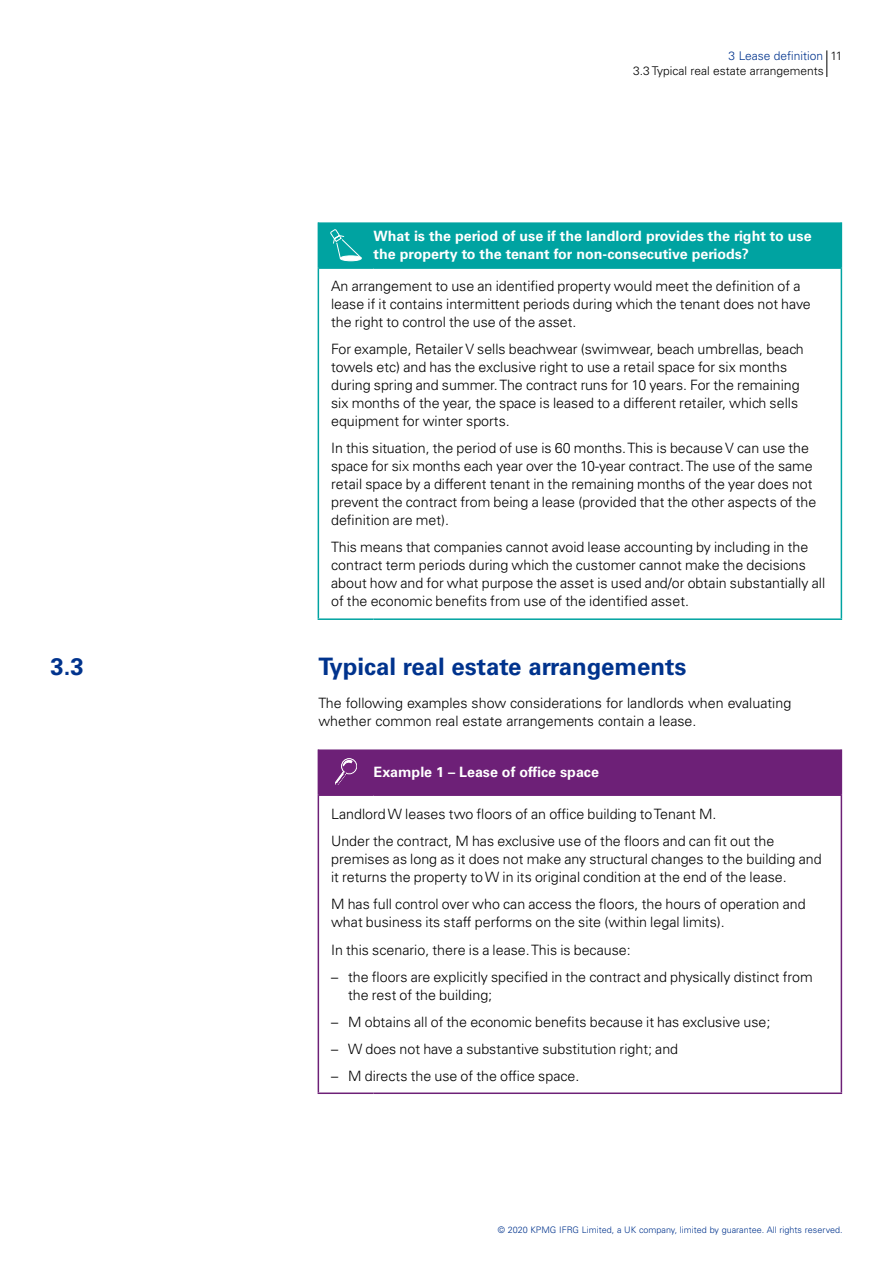
<style>
.page{position:relative;width:893px;height:1263px;background:#fff}
.page>*{position:absolute;margin:0;border:0;box-sizing:border-box;transform-origin:0 0}
.t1{font:700 24px "Univers LT Std";color:#00338d}
.t2{font:300 14.25px/18px "Univers LT Std";color:#000}
.t3{font:700 14.25px/18px "Univers LT Std";color:#fff}
.t4{font:300 12px/15px "Univers LT Std";color:#000}
.t5{font:300 9px "Univers LT Std";color:#00338d}
.s1{color:#00338d}
</style>
<div class="page">
<svg style="left:826px;top:50px;width:1px;height:27px"></svg>
<hr style="left:841px;top:222px;width:1px;height:45px;background:#00a3a1">
<hr style="left:318px;top:267px;width:56px;height:2px;background:#00a3a1">
<hr style="left:318px;top:269px;width:1px;height:349px;background:#00a3a1">
<hr style="left:374px;top:267px;width:468px;height:2px;background:#00a3a1">
<hr style="left:841px;top:269px;width:1px;height:349px;background:#00a3a1">
<hr style="left:318px;top:618px;width:56px;height:2px;background:#00a3a1">
<hr style="left:374px;top:618px;width:468px;height:2px;background:#00a3a1">
<div style="left:318px;top:222px;width:523px;height:46px;background:#00a3a1"></div>
<hr style="left:841px;top:749px;width:1px;height:45px;background:#6d2077">
<hr style="left:318px;top:796px;width:1px;height:296px;background:#6d2077">
<hr style="left:318px;top:794px;width:56px;height:2px;background:#6d2077">
<hr style="left:318px;top:1092px;width:56px;height:2px;background:#6d2077">
<hr style="left:374px;top:1092px;width:468px;height:2px;background:#6d2077">
<hr style="left:374px;top:794px;width:468px;height:2px;background:#6d2077">
<hr style="left:841px;top:796px;width:1px;height:296px;background:#6d2077">
<div style="left:318px;top:749px;width:523px;height:46px;background:#6d2077"></div>
<p class="t4" style="left:633px;top:48px;width:211px;text-indent:95px"><span class="s1">3 Lease definition</span> 11<br>3.3 Typical real estate arrangements</p>
<p class="t3" style="left:374px;top:227px;width:439px">What is the period of use if the landlord provides the right to use the property to the tenant for non-consecutive periods?</p>
<p class="t2" style="left:331px;top:277px;width:481px">An arrangement to use an identified property would meet the definition of a lease if it contains intermittent periods during which the tenant does not have the right to control the use of the asset.</p>
<p class="t2" style="left:331px;top:340px;width:474px">For example, Retailer V sells beachwear (swimwear, beach umbrellas, beach towels etc) and has the exclusive right to use a retail space for six months during spring and summer. The contract runs for 10 years. For the remaining six months of the year, the space is leased to a different retailer, which sells equipment for winter sports.</p>
<p class="t2" style="left:331px;top:439px;width:487px">In this situation, the period of use is 60 months. This is because V can use the space for six months each year over the 10-year contract. The use of the same retail space by a different tenant in the remaining months of the year does not prevent the contract from being a lease (provided that the other aspects of the definition are met).</p>
<p class="t2" style="left:331px;top:538px;width:496px">This means that companies cannot avoid lease accounting by including in the contract term periods during which the customer cannot make the decisions about how and for what purpose the asset is used and/or obtain substantially all of the economic benefits from use of the identified asset.</p>
<h1 class="t1" style="left:50px;top:653px;width:35px">3.3</h1>
<h1 class="t1" style="left:318px;top:653px;width:370px">Typical real estate arrangements</h1>
<p class="t2" style="left:318px;top:694px;width:474px">The following examples show considerations for landlords when evaluating whether common real estate arrangements contain a lease.</p>
<p class="t3" style="left:374px;top:763px;width:227px">Example 1 – Lease of office space</p>
<p class="t2" style="left:331px;top:801px;width:445px;line-height:27px">Landlord W leases two floors of an office building to Tenant M.<br>Under the contract, M has exclusive use of the floors and can fit out the</p>
<p class="t2" style="left:331px;top:850px;width:492px">premises as long as it does not make any structural changes to the building and it returns the property to W in its original condition at the end of the lease.</p>
<p class="t2" style="left:331px;top:895px;width:476px">M has full control over who can access the floors, the hours of operation and what business its staff performs on the site (within legal limits).</p>
<p class="t2" style="left:331px;top:940px;width:301px">In this scenario, there is a lease. This is because:</p>
<p class="t2" style="left:348px;top:967px;width:466px;text-indent:-17px">– the floors are explicitly specified in the contract and physically distinct from the rest of the building;</p>
<p class="t2" style="left:331px;top:1012px;width:441px">– M obtains all of the economic benefits because it has exclusive use;</p>
<p class="t2" style="left:331px;top:1039px;width:349px">– W does not have a substantive substitution right; and</p>
<p class="t2" style="left:331px;top:1066px;width:250px">– M directs the use of the office space.</p>
<p class="t5" style="left:498px;top:1224px;width:346px">© 2020 KPMG IFRG Limited, a UK company, limited by guarantee. All rights reserved.</p>
</div>
